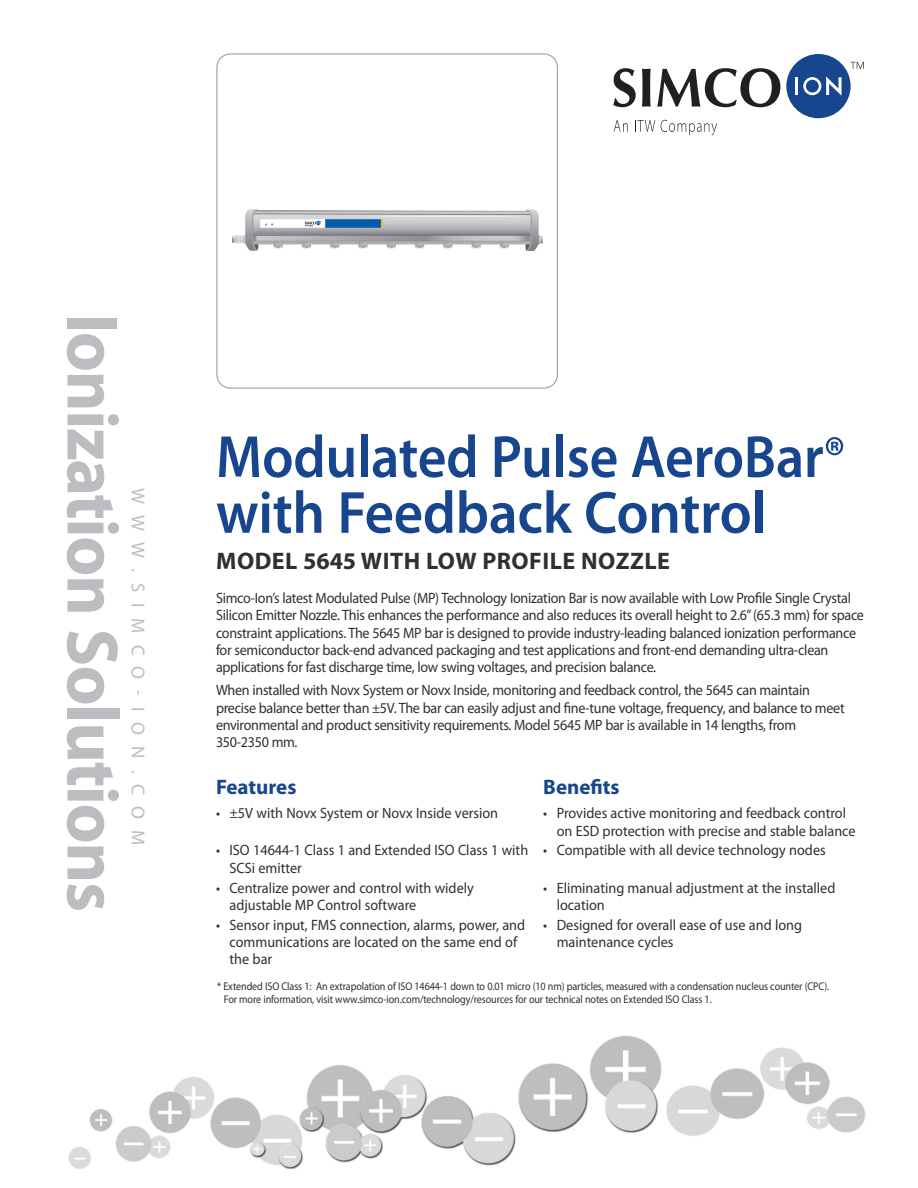
<style>
.page{position:relative;width:918px;height:1188px;background:#fff}
.page>*{position:absolute;margin:0;border:0;box-sizing:border-box;transform-origin:0 0}
.t1{font:700 73.5px "Myriad Pro";letter-spacing:-.02em;color:#bcbdc0;scale:.95 1}
.Cover__Main_head{font:600 60px "Myriad Pro";letter-spacing:-.005em;color:#17468e;scale:.93 1}
.Cover__Main_head-2{font:600 60px "Myriad Pro";letter-spacing:-.005em;color:#17468e;scale:.95 1}
.Cover__Subhead{font:700 24px "Myriad Pro";letter-spacing:.02em;color:#312f30}
.Cover__F_B_Head{font:700 21px "Myriad Pro";color:#17468e}
.t2{font:18.75px "Myriad Pro";letter-spacing:.59em;color:#bcbdc0}
.Cover__Body_Copy{font:15px/17.2px "Myriad Pro";letter-spacing:-.02em;color:#312f30;scale:.94 1}
.Cover__F_B_bullets{font:15px/17.2px "Myriad Pro";color:#312f30;scale:.95 1}
.Disclaimer_Info{font:11.25px "Myriad Pro";letter-spacing:-.01em;color:#312f30;scale:.9 1}
.s1{font-size:54px}
.s2{font-size:14.25px}
</style>
<div class="page">
<img style="left:68px;top:1036px;width:798px;height:133px">
<svg style="left:850px;top:62px;width:14px;height:7px"></svg>
<div style="left:786px;top:54px;width:65px;height:64px;background:#17468e;border-radius:50%"></div>
<hr style="left:795px;top:77px;width:3px;height:18px;background:#fff">
<svg style="left:803px;top:77px;width:39px;height:19px"></svg>
<svg style="left:613px;top:68px;width:23px;height:39px"></svg>
<svg style="left:642px;top:69px;width:9px;height:38px"></svg>
<svg style="left:657px;top:68px;width:123px;height:39px"></svg>
<svg style="left:614px;top:120px;width:14px;height:12px"></svg>
<svg style="left:635px;top:120px;width:20px;height:12px"></svg>
<svg style="left:661px;top:120px;width:56px;height:16px"></svg>
<img style="left:232px;top:209px;width:310px;height:42px">
<div style="left:216px;top:53px;width:342px;height:336px;border:1px solid #9d9fa2;border-radius:14px"></div>
<h1 class="t1" style="left:140px;top:314px;width:632px;rotate:90deg">Ionization Solutions</h1>
<p class="t2" style="left:150px;top:488px;width:359px;rotate:90deg">WWW.SIMCO-ION.COM</p>
<p class="Cover__Main_head" style="left:216px;top:419px;width:678px">Modulated Pulse AeroBar<span class="s1">®</span></p>
<p class="Cover__Main_head-2" style="left:216px;top:474px;width:581px">with Feedback Control</p>
<p class="Cover__Subhead" style="left:216px;top:545px;width:455px">MODEL 5645 WITH LOW PROFILE NOZZLE</p>
<p class="Cover__Body_Copy" style="left:216px;top:589px;width:691px">Simco-Ion’s latest Modulated Pulse (MP) Technology Ionization Bar is now available with Low Profile Single Crystal Silicon Emitter Nozzle. This enhances the performance and also reduces its overall height to 2.6” (65.3 mm) for space constraint applications. The 5645 MP bar is designed to provide industry-leading balanced ionization performance for semiconductor back-end advanced packaging and test applications and front-end demanding ultra-clean applications for fast discharge time, low swing voltages, and precision balance.</p>
<p class="Cover__Body_Copy" style="left:216px;top:682px;width:670px">When installed with Novx System or Novx Inside, monitoring and feedback control, the 5645 can maintain precise balance better than <span class="s2">±</span>5V. The bar can easily adjust and fine-tune voltage, frequency, and balance to meet environmental and product sensitivity requirements. Model 5645 MP bar is available in 14 lengths, from 350-2350 mm.</p>
<p class="Cover__F_B_Head" style="left:216px;top:774px;width:82px">Features</p>
<p class="Cover__F_B_Head" style="left:543px;top:774px;width:78px">Benefits</p>
<p class="Cover__F_B_bullets" style="left:216px;top:804px;width:299px">• ±5V with Novx System or Novx Inside version</p>
<p class="Cover__F_B_bullets" style="left:557px;top:804px;width:316px;text-indent:-14px">• Provides active monitoring and feedback control on ESD protection with precise and stable balance</p>
<p class="Cover__F_B_bullets" style="left:230px;top:842px;width:316px;text-indent:-14px">• ISO 14644-1 Class 1 and Extended ISO Class 1 with<br>SCSi emitter</p>
<p class="Cover__F_B_bullets" style="left:543px;top:842px;width:299px">• Compatible with all device technology nodes</p>
<p class="Cover__F_B_bullets" style="left:230px;top:879px;width:259px;text-indent:-14px">• Centralize power and control with widely adjustable MP Control software</p>
<p class="Cover__F_B_bullets" style="left:557px;top:879px;width:295px;text-indent:-14px">• Eliminating manual adjustment at the installed location</p>
<p class="Cover__F_B_bullets" style="left:230px;top:916px;width:313px;text-indent:-14px">• Sensor input, FMS connection, alarms, power, and communications are located on the same end of the bar</p>
<p class="Cover__F_B_bullets" style="left:557px;top:916px;width:260px;text-indent:-14px">• Designed for overall ease of use and long maintenance cycles</p>
<p class="Disclaimer_Info" style="left:217px;top:979px;width:682px">* Extended ISO Class 1: An extrapolation of ISO 14644-1 down to 0.01 micro (10 nm) particles, measured with a condensation nucleus counter (CPC).</p>
<p class="Disclaimer_Info" style="left:224px;top:992px;width:544px">For more information, visit www.simco-ion.com/technology/resources for our technical notes on Extended ISO Class 1.</p>
</div>
